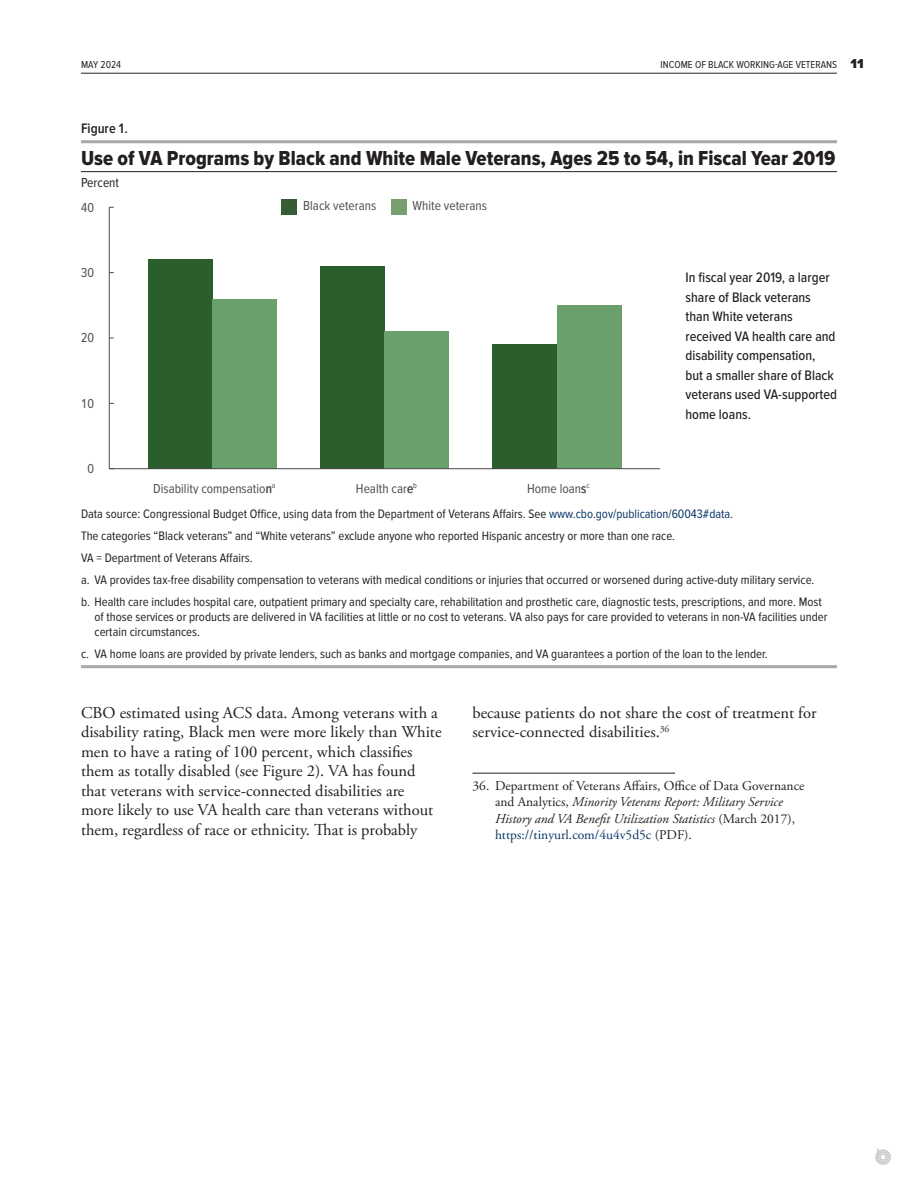
<style>
.page{position:relative;width:918px;height:1188px;background:#fff}
.page>*{position:absolute;margin:0;border:0;box-sizing:border-box;transform-origin:0 0}
.f2_title{font:21px "Proxima Nova Cond Extrabld";color:#231f20}
.bd5_bodytext{font:16.5px/19.5px "Adobe Garamond Pro";color:#231f20}
.f8_caption_text{font:500 14.25px/19.5px "Proxima Nova Cond";color:#231f20}
.t1{font:600 14.25px "Proxima Nova Cond";color:#231f20}
.bd8_footnotes{font:13.5px/16.5px "Adobe Garamond Pro";color:#231f20}
.t2{font:13.5px "Proxima Nova T Cond";color:#4d4d4d}
.t3{font:13.5px "Proxima Nova T Cond";color:#4d4e4e}
.units{font:13.5px "Proxima Nova Cond";color:#231f20}
.n_notes_list{font:12.75px/15.3px "Proxima Nova Cond";color:#231f20}
.n_notes{font:12.75px "Proxima Nova Cond";color:#231f20}
.n_notes_list_last{font:12.75px "Proxima Nova Cond";color:#231f20}
.t4{font:10.5px "Proxima Nova Cond";color:#231f20}
.t5{font:7.8px "Proxima Nova T Cond";color:#4d4e4e}
.s1{font-family:"Proxima Nova";font-weight:900;font-size:13.5px}
.s2{color:#4d4e4e}
.s3{color:#093565}
.s4{font-style:italic}
</style>
<div class="page">
<svg style="left:875px;top:1148px;width:16px;height:17px"></svg>
<hr style="left:81px;top:73px;width:756px;height:1px;background:#231f20">
<hr style="left:472px;top:773px;width:203px;height:1px;background:#231f20">
<hr style="left:81px;top:140px;width:756px;height:3px;background:#a8a9ad">
<hr style="left:81px;top:171px;width:756px;height:1px;background:#231f20">
<hr style="left:81px;top:665px;width:756px;height:3px;background:#a8a9ad">
<div style="left:148px;top:260px;width:65px;height:209px;background:#2a5e2c"></div>
<div style="left:320px;top:266px;width:65px;height:203px;background:#2a5e2c"></div>
<div style="left:492px;top:345px;width:65px;height:124px;background:#2a5e2c"></div>
<div style="left:213px;top:299px;width:64px;height:170px;background:#6aa069"></div>
<div style="left:385px;top:331px;width:64px;height:138px;background:#6aa069"></div>
<div style="left:557px;top:305px;width:64px;height:164px;background:#6aa069"></div>
<hr style="left:109px;top:207px;width:1px;height:262px;background:#4c4b4c">
<hr style="left:109px;top:468px;width:551px;height:1px;background:#4c4b4c">
<div style="left:281px;top:199px;width:15px;height:15px;background:#375d34"></div>
<div style="left:392px;top:199px;width:15px;height:15px;background:#779f6e"></div>
<p class="t4" style="left:81px;top:58px;width:42px">May 2024</p>
<p class="t4" style="left:661px;top:58px;width:204px">INCOME OF BLACK WORKING-AGE VETERANS <span class="s1">11</span></p>
<p class="t1" style="left:81px;top:120px;width:48px">Figure 1.</p>
<p class="f2_title" style="left:81px;top:146px;width:756px">Use of VA Programs by Black and White Male Veterans, Ages 25 to 54, in Fiscal Year 2019</p>
<p class="units" style="left:81px;top:175px;width:40px">Percent</p>
<p class="t2" style="left:81px;top:199px;width:15px">40</p>
<p class="t2" style="left:81px;top:265px;width:15px">30</p>
<p class="t2" style="left:81px;top:330px;width:15px">20</p>
<p class="t2" style="left:81px;top:395px;width:15px">10</p>
<p class="t2" style="left:88px;top:461px;width:8px">0</p>
<p class="t3" style="left:303px;top:198px;width:75px">Black veterans</p>
<p class="t3" style="left:413px;top:198px;width:76px">White veterans</p>
<p class="t2" style="left:153px;top:480px;width:120px">Disability compensation</p>
<p class="t2" style="left:356px;top:480px;width:63px">Health car<span class="s2">e</span><sup>b</sup></p>
<p class="t2" style="left:527px;top:480px;width:61px">Home loans</p>
<p class="t5" style="left:272px;top:481px;width:5px">a</p>
<p class="t5" style="left:586px;top:481px;width:5px">c</p>
<p class="f8_caption_text" style="left:686px;top:269px;width:153px">In fiscal year 2019, a larger share of Black veterans than White veterans received VA health care and disability compensation,<br>but a smaller share of Black veterans used VA-supported home loans.</p>
<p class="n_notes" style="left:81px;top:506px;width:654px">Data source: Congressional Budget Office, using data from the Department of Veterans Affairs. See <span class="s3">www.cbo.gov/publication/60043#data</span>.</p>
<p class="n_notes" style="left:81px;top:528px;width:596px">The categories “Black veterans” and “White veterans” exclude anyone who reported Hispanic ancestry or more than one race.</p>
<p class="n_notes" style="left:81px;top:550px;width:173px">VA = Department of Veterans Affairs.</p>
<p class="n_notes_list" style="left:81px;top:572px;width:735px">a. VA provides tax-free disability compensation to veterans with medical conditions or injuries that occurred or worsened during active-duty military service.</p>
<p class="n_notes_list" style="left:94px;top:594px;width:735px;text-indent:-14px">b. Health care includes hospital care, outpatient primary and specialty care, rehabilitation and prosthetic care, diagnostic tests, prescriptions, and more. Most of those services or products are delivered in VA facilities at little or no cost to veterans. VA also pays for care provided to veterans in non-VA facilities under certain circumstances.</p>
<p class="n_notes_list_last" style="left:81px;top:647px;width:688px">c. VA home loans are provided by private lenders, such as banks and mortgage companies, and VA guarantees a portion of the loan to the lender.</p>
<p class="bd5_bodytext" style="left:81px;top:703px;width:362px">CBO estimated using ACS data. Among veterans with a disability rating, Black men were more likely than White men to have a rating of 100 percent, which classifies them as totally disabled (see Figure 2). VA has found that veterans with service-connected disabilities are<br>more likely to use VA health care than veterans without them, regardless of race or ethnicity. That is probably</p>
<p class="bd5_bodytext" style="left:472px;top:703px;width:346px">because patients do not share the cost of treatment for service-connected disabilities.<sup>36</sup></p>
<p class="bd8_footnotes" style="left:495px;top:778px;width:311px;text-indent:-22px">36. Department of Veterans Affairs, Office of Data Governance and Analytics, <span class="s4">Minority Veterans Report: Military Service History and VA Benefit Utilization Statistics</span> (March 2017), <span class="s3">https://tinyurl.com/4u4v5d5c</span> (PDF).</p>
</div>
